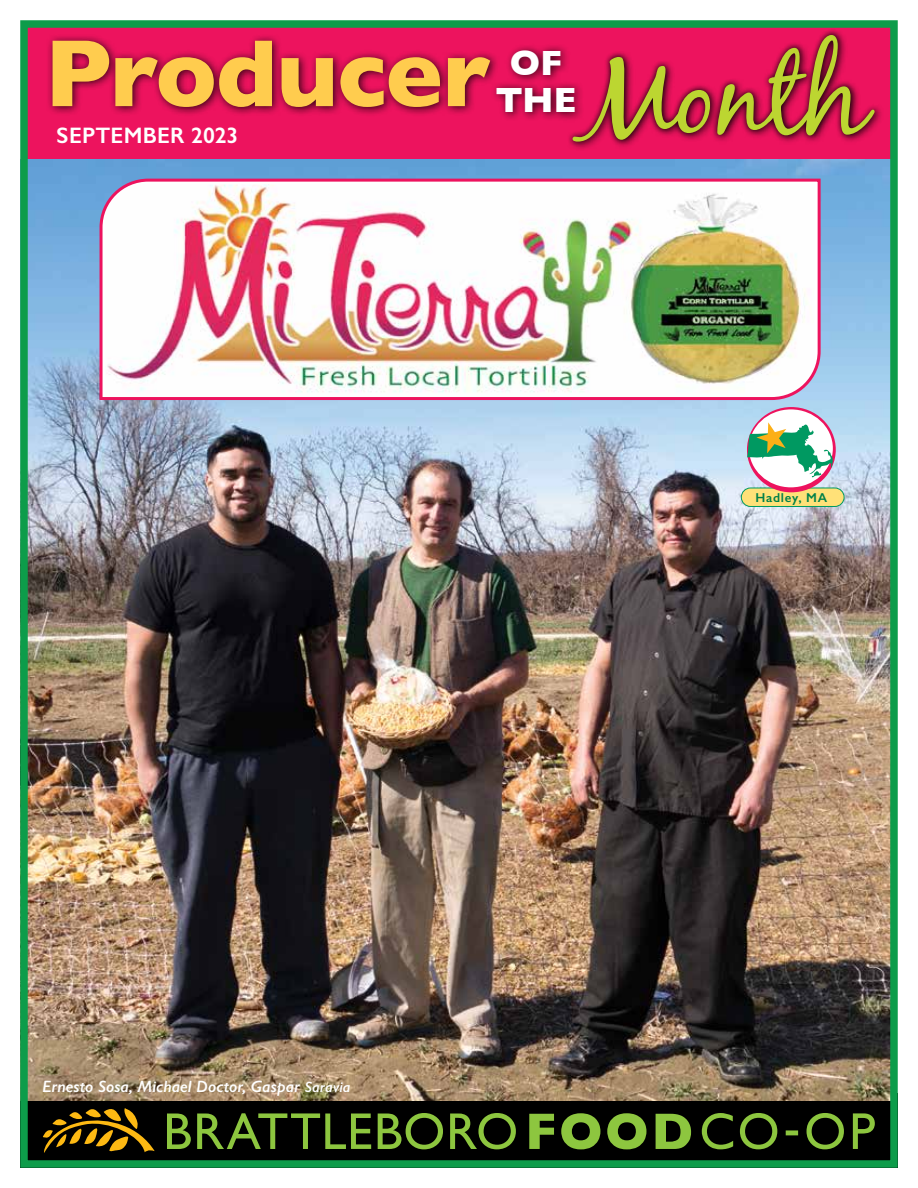
<style>
.page{position:relative;width:918px;height:1188px;background:#fff}
.page>*{position:absolute;margin:0;border:0;box-sizing:border-box;transform-origin:0 0}
.t1{font:108.3px "Black Jack Pro";color:#bcd631;scale:1.06 1}
.t2{font:700 96.6px "Gill Sans";letter-spacing:-.015em;color:#ffcc4e}
.t3{font:700 35.7px "Gill Sans";color:#fff}
.t4{font:600 22.5px "Gill Sans";letter-spacing:.015em;color:#fff}
.t5{font:italic 600 16.5px "Gill Sans";color:#fff}
.t6{font:600 12.9px "Gill Sans";letter-spacing:.055em;color:#008049}
.s1{font-size:15px}
</style>
<div class="page">
<div style="left:20px;top:1094px;width:878px;height:74px;background:#000"></div>
<svg style="left:529px;top:1113px;width:346px;height:36px"></svg>
<svg style="left:43px;top:1108px;width:112px;height:45px"></svg>
<svg style="left:167px;top:1113px;width:349px;height:36px"></svg>
<div style="left:25px;top:24px;width:869px;height:138px;background:#ed135e"></div>
<div style="left:45px;top:29px;width:839px;height:123px;background:#000;opacity:.79"></div>
<div style="left:567px;top:29px;width:314px;height:119px;background:#000;opacity:.75"></div>
<img style="left:29px;top:160px;width:860px;height:941px">
<div style="left:20px;top:20px;width:878px;height:1148px;border:8px solid #0d9c4a"></div>
<img style="left:98px;top:177px;width:724px;height:225px">
<div style="left:741px;top:488px;width:103px;height:18px;background:#ffe178;border-radius:9px"></div>
<div style="left:741px;top:488px;width:104px;height:19px;border:1px solid #009961;border-radius:9px"></div>
<svg style="left:747px;top:407px;width:89px;height:85px"></svg>
<div style="left:749px;top:409px;width:84px;height:78px;background:#fff;border-radius:50%"></div>
<svg style="left:747px;top:422px;width:87px;height:56px"></svg>
<h1 class="t1" style="left:581px;top:30px;width:272px">Month</h1>
<h2 class="t2" style="left:44px;top:-3px;width:447px">Producer</h2>
<h3 class="t3" style="left:510px;top:35px;width:54px">OF</h3>
<h3 class="t4" style="left:57px;top:122px;width:183px">SEPTEMBER 2023</h3>
<h3 class="t3" style="left:495px;top:72px;width:83px">THE</h3>
<p class="t5" style="left:42px;top:1076px;width:310px">Ernesto Sosa, Michael Doctor, Gaspar <span class="s1">Saravia</span></p>
<p class="t6" style="left:755px;top:490px;width:73px">Hadley, MA</p>
</div>
